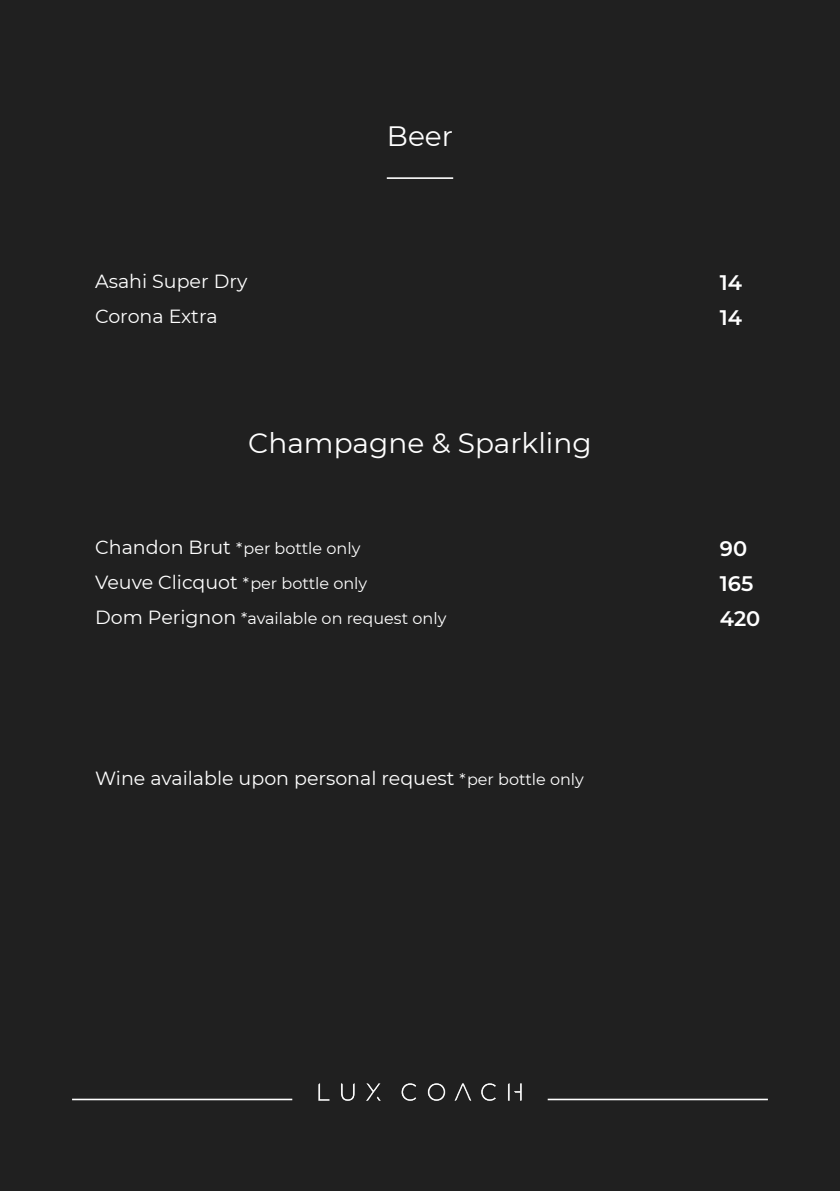
<style>
.page{position:relative;width:840px;height:1191px;background:#fff}
.page>*{position:absolute;margin:0;border:0;box-sizing:border-box;transform-origin:0 0}
.t1{font:28px "Montserrat";color:#fff}
.t2{font:600 21px "Montserrat";color:#fff}
.t3{font:19px "Montserrat";color:#fff}
.t4{font:16px "Montserrat";color:#fff}
.s1{font-size:19px}
.s2{font-size:16px}
</style>
<div class="page">
<div style="left:0;top:0;width:839px;height:1191px;background:#202020"></div>
<hr style="left:72px;top:1098px;width:220px;height:2px;background:#fff">
<hr style="left:547px;top:1098px;width:220px;height:2px;background:#fff">
<img style="left:318px;top:1083px;width:204px;height:18px">
<hr style="left:386px;top:177px;width:67px;height:2px;background:#fff">
<p class="t3" style="left:95px;top:268px;width:154px">Asahi Super Dry</p>
<p class="t3" style="left:95px;top:303px;width:124px">Corona Extra</p>
<p class="t1" style="left:386px;top:117px;width:68px">Beer</p>
<p class="t1" style="left:248px;top:423px;width:345px">Champagne &amp; Sparkling</p>
<p class="t4" style="left:95px;top:537px;width:266px"><span class="s1">Chandon Brut</span> *per bottle only</p>
<p class="t4" style="left:95px;top:572px;width:273px"><span class="s1">Veuve Clicquot</span> *per bottle only</p>
<p class="t4" style="left:95px;top:608px;width:352px"><span class="s1">Dom Perignon</span> *available on request only</p>
<p class="t3" style="left:95px;top:765px;width:490px">Wine available upon personal request <span class="s2">*per bottle only</span></p>
<p class="t2" style="left:719px;top:268px;width:24px">14</p>
<p class="t2" style="left:719px;top:303px;width:24px">14</p>
<p class="t2" style="left:719px;top:534px;width:29px">90</p>
<p class="t2" style="left:719px;top:569px;width:35px">165</p>
<p class="t2" style="left:719px;top:604px;width:42px">420</p>
</div>
